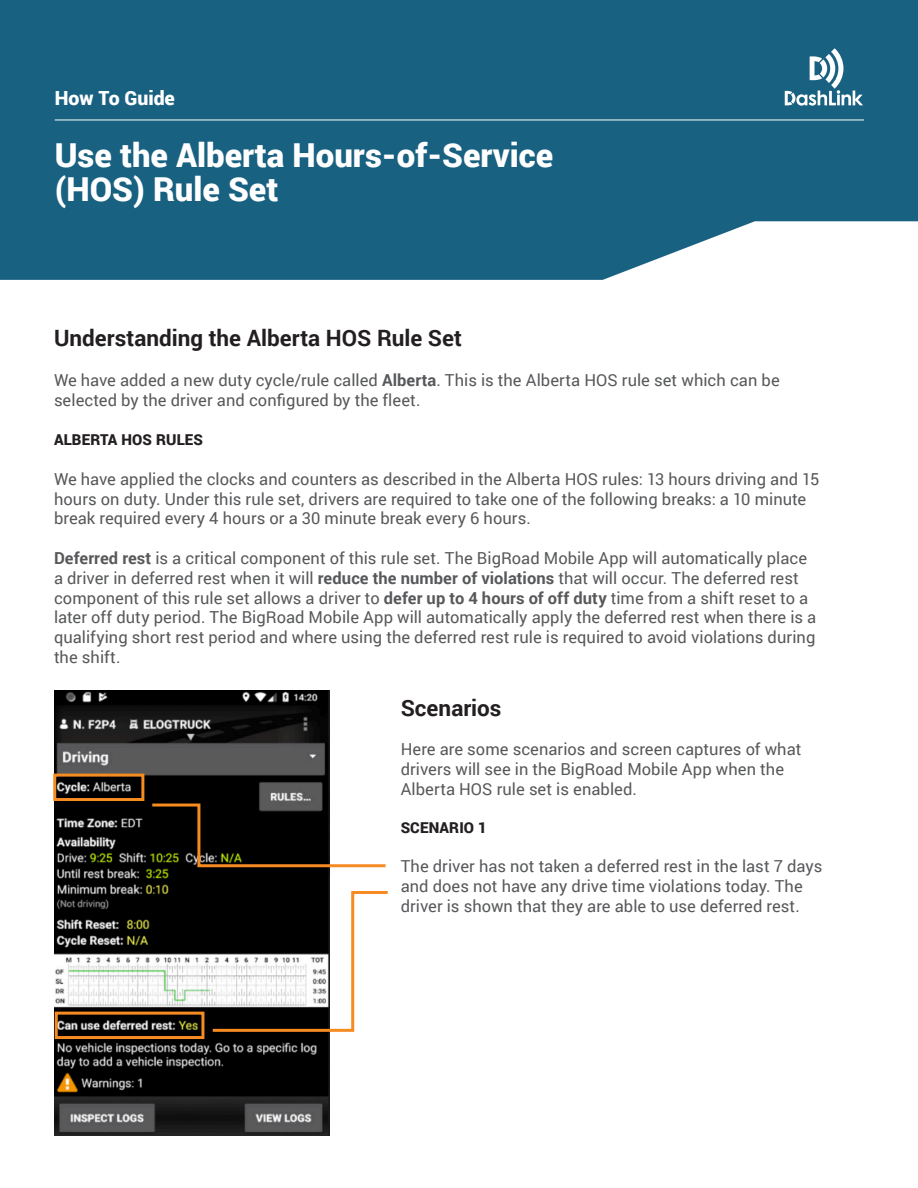
<style>
.page{position:relative;width:918px;height:1188px;background:#fff}
.page>*{position:absolute;margin:0;border:0;box-sizing:border-box;transform-origin:0 0}
.t1{font:900 33px/34.2px "Roboto";color:#fff}
.t2{font:700 22.5px "Roboto";color:#231f20}
.t3{font:900 19.5px "Roboto";color:#fff}
.t4{font:16.5px/19.8px "Roboto";letter-spacing:.005em;color:#57585a}
.t5{font:900 15px "Roboto";letter-spacing:.01em;color:#231f20}
.s1{font-weight:700}
</style>
<div class="page">
<svg style="left:0;top:207px;width:918px;height:73px;fill:#196181"></svg>
<div style="left:0;top:0;width:918px;height:207px;background:#196181"></div>
<hr style="left:55px;top:120px;width:809px;height:1px;background:#fff">
<svg style="left:785px;top:48px;width:78px;height:58px"></svg>
<img style="left:54px;top:690px;width:275px;height:445px">
<div style="left:53px;top:774px;width:91px;height:27px;border:3px solid #f68b21"></div>
<div style="left:55px;top:1012px;width:149px;height:27px;border:3px solid #f68b21"></div>
<svg style="left:149px;top:802px;width:237px;height:67px"></svg>
<svg style="left:210px;top:889px;width:178px;height:144px"></svg>
<p class="t3" style="left:55px;top:84px;width:122px">How To Guide</p>
<p class="t1" style="left:55px;top:137px;width:500px">Use the Alberta Hours-of-Service (HOS) Rule Set</p>
<p class="t2" style="left:54px;top:322px;width:409px">Understanding the Alberta HOS Rule Set</p>
<p class="t4" style="left:54px;top:369px;width:727px">We have added a new duty cycle/rule called <span class="s1">Alberta</span>. This is the Alberta HOS rule set which can be selected by the driver and configured by the fleet.</p>
<p class="t5" style="left:54px;top:429px;width:151px">ALBERTA HOS RULES</p>
<p class="t4" style="left:54px;top:468px;width:767px">We have applied the clocks and counters as described in the Alberta HOS rules: 13 hours driving and 15 hours on duty. Under this rule set, drivers are required to take one of the following breaks: a 10 minute break required every 4 hours or a 30 minute break every 6 hours.</p>
<p class="t4" style="left:54px;top:548px;width:764px"><span class="s1">Deferred rest</span> is a critical component of this rule set. The BigRoad Mobile App will automatically place a driver in deferred rest when it will <span class="s1">reduce the number of violations</span> that will occur. The deferred rest component of this rule set allows a driver to <span class="s1">defer up to 4 hours of off duty</span> time from a shift reset to a later off duty period. The BigRoad Mobile App will automatically apply the deferred rest when there is a qualifying short rest period and where using the deferred rest rule is required to avoid violations during the shift.</p>
<p class="t2" style="left:401px;top:692px;width:102px">Scenarios</p>
<p class="t4" style="left:401px;top:739px;width:402px">Here are some scenarios and screen captures of what drivers will see in the BigRoad Mobile App when the<br>Alberta HOS rule set is enabled.</p>
<p class="t5" style="left:401px;top:817px;width:88px">SCENARIO 1</p>
<p class="t4" style="left:401px;top:856px;width:423px">The driver has not taken a deferred rest in the last 7 days and does not have any drive time violations today. The driver is shown that they are able to use deferred rest.</p>
</div>
